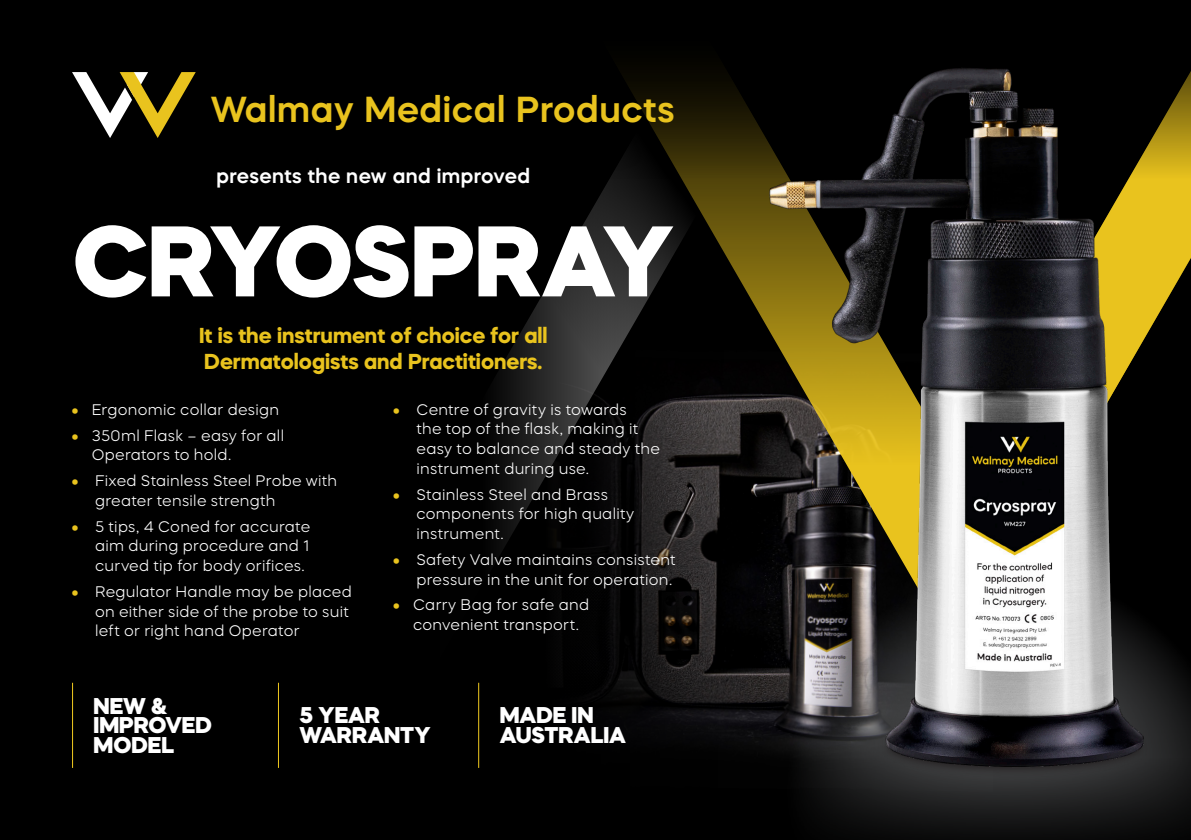
<style>
.page{position:relative;width:1191px;height:840px;background:#fff}
.page>*{position:absolute;margin:0;border:0;box-sizing:border-box;transform-origin:0 0}
.t1{font:800 99.8px "Mazzard H";letter-spacing:-.01em;color:#fff}
.t2{font:600 36px "Mazzard H";letter-spacing:.02em;color:#e9c31e}
.t3{font:800 22.8px/19.6px "Mazzard H";color:#fff}
.t4{font:700 21.6px/26.2px "Mazzard H";color:#e9c31e}
.t5{font:600 20.2px "Mazzard H";letter-spacing:.02em;color:#fff}
.t6{font:300 15.2px/19.6px "Mazzard H";letter-spacing:.02em;color:#fff}
.s1{font-weight:900;color:#e9c31e}
</style>
<div class="page">
<div style="left:0;top:0;width:1191px;height:839px;background:#000"></div>
<img style="left:478px;top:658px;width:215px;height:110px">
<svg style="left:497px;top:78px;width:196px;height:580px"></svg>
<svg style="left:817px;top:803px;width:374px;height:36px;fill:#111"></svg>
<img style="left:693px;top:68px;width:498px;height:735px">
<hr style="left:72px;top:682px;width:1px;height:85px;background:#e9c31e">
<hr style="left:278px;top:682px;width:1px;height:85px;background:#e9c31e">
<hr style="left:478px;top:682px;width:1px;height:85px;background:#e9c31e">
<svg style="left:72px;top:72px;width:124px;height:66px"></svg>
<p class="t2" style="left:211px;top:85px;width:465px">Walmay Medical Products</p>
<p class="t5" style="left:216px;top:163px;width:315px">presents the new and improved</p>
<p class="t1" style="left:73px;top:194px;width:602px">CRYOSPRAY</p>
<p class="t4" style="left:199px;top:321px;width:350px">It is the instrument of choice for all<br>Dermatologists and Practitioners.</p>
<p class="t6" style="left:72px;top:399px;width:208px"><span class="s1">•</span> Ergonomic collar design</p>
<p class="t6" style="left:92px;top:425px;width:194px;text-indent:-20px"><span class="s1">•</span> 350ml Flask – easy for all<br>Operators to hold.</p>
<p class="t6" style="left:95px;top:470px;width:244px;text-indent:-23px"><span class="s1">•</span> Fixed Stainless Steel Probe with greater tensile strength</p>
<p class="t6" style="left:95px;top:516px;width:217px;text-align:justify;text-indent:-23px"><span class="s1">•</span> 5 tips, 4 Coned for accurate aim during procedure and 1 curved tip for body orifices.</p>
<p class="t6" style="left:95px;top:581px;width:258px;text-indent:-23px"><span class="s1">•</span> Regulator Handle may be placed on either side of the probe to suit left or right hand Operator</p>
<p class="t6" style="left:416px;top:399px;width:245px;text-indent:-23px"><span class="s1">•</span> Centre of gravity is towards<br>the top of the flask, making it easy to balance and steady the instrument during use.</p>
<p class="t6" style="left:416px;top:484px;width:219px;text-indent:-23px"><span class="s1">•</span> Stainless Steel and Brass components for high quality instrument.</p>
<p class="t6" style="left:393px;top:549px;width:284px;text-align:right"><span class="s1">•</span> Safety Valve maintains consistent pressure in the unit for operation.</p>
<p class="t6" style="left:413px;top:594px;width:177px;text-indent:-20px"><span class="s1">•</span> Carry Bag for safe and convenient transport.</p>
<p class="t3" style="left:94px;top:695px;width:120px">NEW &amp;<br>IMPROVED<br>MODEL</p>
<p class="t3" style="left:299px;top:704px;width:132px">5 YEAR<br>WARRANTY</p>
<p class="t3" style="left:500px;top:704px;width:128px">MADE IN<br>AUSTRALIA</p>
</div>
